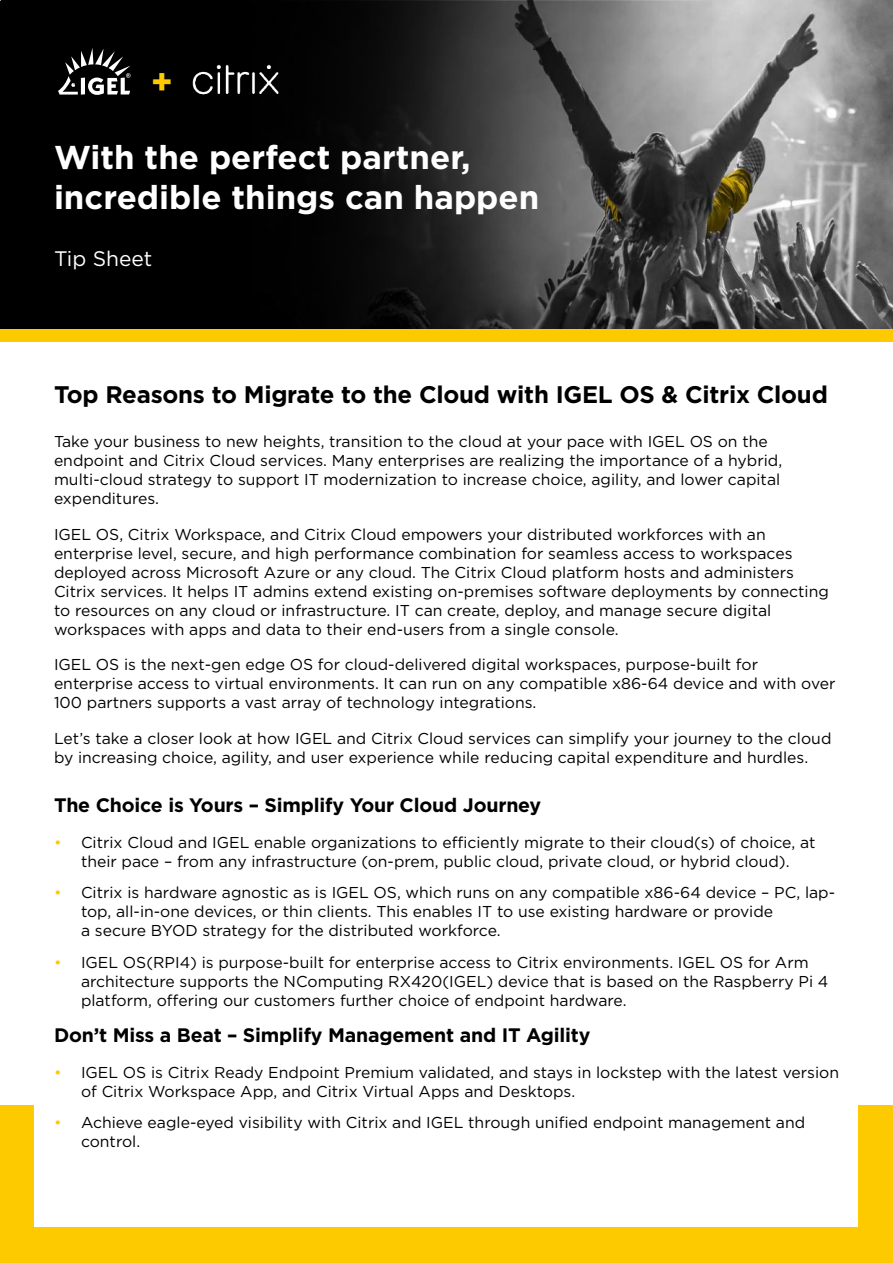
<style>
.page{position:relative;width:893px;height:1263px;background:#fff}
.page>*{position:absolute;margin:0;border:0;box-sizing:border-box;transform-origin:0 0}
.t1{font:700 34.8px "Gotham";color:#fdca00}
.t2{font:700 33px/39.9px "Gotham";color:#fff}
.t3{font:700 24px "Gotham";letter-spacing:-.01em;color:#000}
.t4{font:21px "Gotham";color:#fff}
.t5{font:700 19.5px "Gotham";letter-spacing:-.01em;color:#000}
.t6{font:15.75px/18.9px "Gotham";color:#000}
.s1{color:#fdca00}
</style>
<div class="page">
<div style="left:0;top:1106px;width:893px;height:157px;background:#fdca00"></div>
<div style="left:35px;top:375px;width:823px;height:852px;background:#fff"></div>
<img style="left:1px;top:0;width:892px;height:329px">
<img style="left:0;top:1px;width:830px;height:328px">
<svg style="left:58px;top:48px;width:73px;height:47px"></svg>
<img style="left:190px;top:60px;width:99px;height:46px">
<div style="left:0;top:329px;width:893px;height:12px;background:#fdca00"></div>
<h1 class="t1" style="left:151px;top:66px;width:24px">+</h1>
<h2 class="t2" style="left:54px;top:139px;width:487px">With the perfect partner, incredible things can happen</h2>
<h3 class="t4" style="left:54px;top:249px;width:100px">Tip Sheet</h3>
<h3 class="t3" style="left:54px;top:384px;width:775px">Top Reasons to Migrate to the Cloud with IGEL OS &amp; Citrix Cloud</h3>
<p class="t6" style="left:54px;top:433px;width:730px">Take your business to new heights, transition to the cloud at your pace with IGEL OS on the endpoint and Citrix Cloud services. Many enterprises are realizing the importance of a hybrid, multi-cloud strategy to support IT modernization to increase choice, agility, and lower capital expenditures.</p>
<p class="t6" style="left:54px;top:526px;width:776px">IGEL OS, Citrix Workspace, and Citrix Cloud empowers your distributed workforces with an enterprise level, secure, and high performance combination for seamless access to workspaces deployed across Microsoft Azure or any cloud. The Citrix Cloud platform hosts and administers Citrix services. It helps IT admins extend existing on-premises software deployments by connecting to resources on any cloud or infrastructure. IT can create, deploy, and manage secure digital workspaces with apps and data to their end-users from a single console.</p>
<p class="t6" style="left:54px;top:656px;width:783px">IGEL OS is the next-gen edge OS for cloud-delivered digital workspaces, purpose-built for enterprise access to virtual environments. It can run on any compatible x86-64 device and with over<br>100 partners supports a vast array of technology integrations.</p>
<p class="t6" style="left:54px;top:730px;width:779px">Let’s take a closer look at how IGEL and Citrix Cloud services can simplify your journey to the cloud by increasing choice, agility, and user experience while reducing capital expenditure and hurdles.</p>
<p class="t5" style="left:54px;top:796px;width:489px">The Choice is Yours – Simplify Your Cloud Journey</p>
<p class="t6" style="left:54px;top:834px;width:763px;text-align:center"><span class="s1">•</span> Citrix Cloud and IGEL enable organizations to efficiently migrate to their cloud(s) of choice, at their pace – from any infrastructure (on-prem, public cloud, private cloud, or hybrid cloud).</p>
<p class="t6" style="left:81px;top:884px;width:756px;text-indent:-27px"><span class="s1">•</span> Citrix is hardware agnostic as is IGEL OS, which runs on any compatible x86-64 device – PC, lap&shy;top, all-in-one devices, or thin clients. This enables IT to use existing hardware or provide<br>a secure BYOD strategy for the distributed workforce.</p>
<p class="t6" style="left:81px;top:954px;width:749px;text-indent:-27px"><span class="s1">•</span> IGEL OS(RPI4) is purpose-built for enterprise access to Citrix environments. IGEL OS for Arm architecture supports the NComputing RX420(IGEL) device that is based on the Raspberry Pi 4 platform, offering our customers further choice of endpoint hardware.</p>
<p class="t5" style="left:54px;top:1026px;width:538px">Don’t Miss a Beat – Simplify Management and IT Agility</p>
<p class="t6" style="left:81px;top:1063px;width:759px;text-indent:-27px"><span class="s1">•</span> IGEL OS is Citrix Ready Endpoint Premium validated, and stays in lockstep with the latest version of Citrix Workspace App, and Citrix Virtual Apps and Desktops.</p>
<p class="t6" style="left:81px;top:1114px;width:726px;text-indent:-27px"><span class="s1">•</span> Achieve eagle-eyed visibility with Citrix and IGEL through unified endpoint management and control.</p>
</div>
